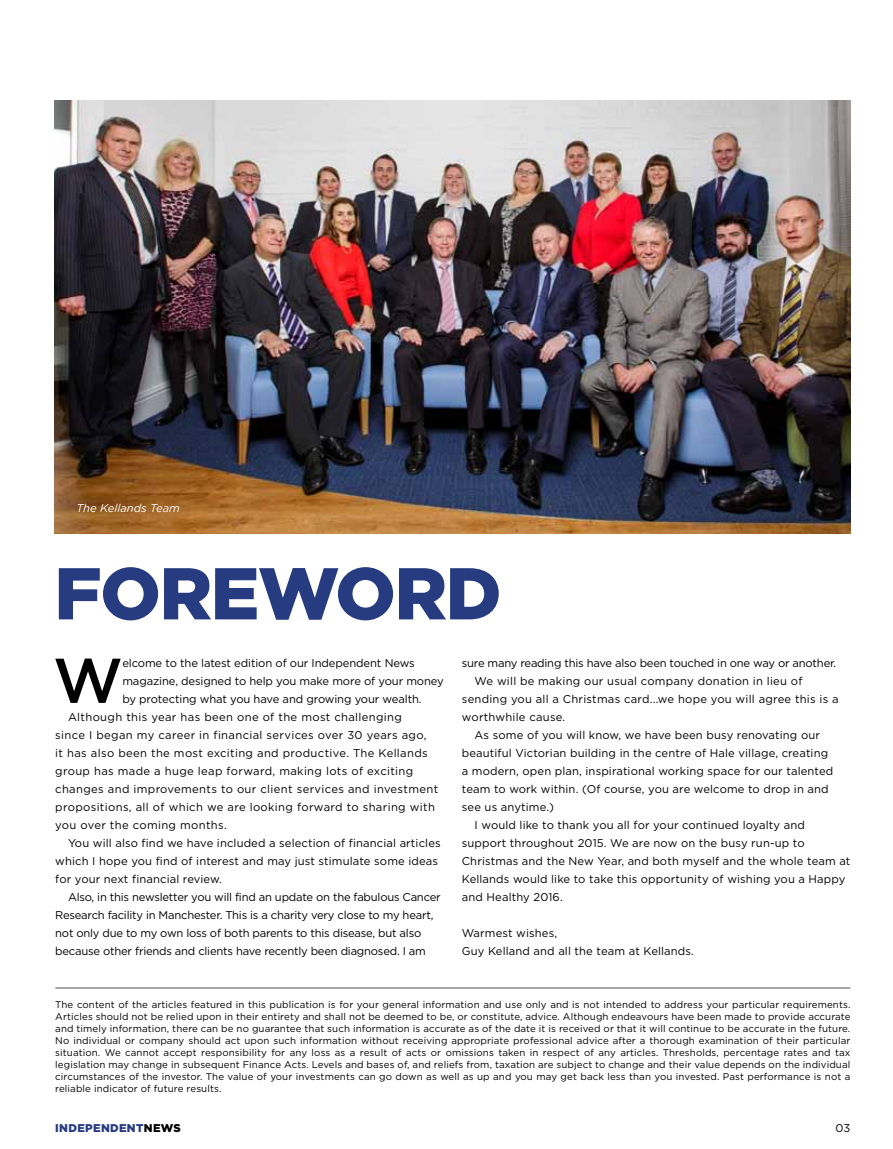
<style>
.page{position:relative;width:893px;height:1149px;background:#fff}
.page>*{position:absolute;margin:0;border:0;box-sizing:border-box;transform-origin:0 0}
.t1{font:900 73.05px "Gotham HTF";color:#263b80}
.t2{font:500 62.7px "Gotham HTF";color:#000}
.t3{font:11.25px/18px "Gotham HTF";letter-spacing:.01em;color:#000}
.t4{font:11.25px "Gotham HTF";letter-spacing:.03em;color:#000}
.t5{font:11.25px "Gotham HTF";letter-spacing:-.02em;color:#000}
.t6{font:11.25px "Gotham HTF";letter-spacing:-.01em;color:#000}
.t7{font:900 11.25px "Gotham HTF";letter-spacing:.03em;color:#263b80}
.t8{font:italic 11.25px "Gotham HTF";color:#fff}
.t9{font:9.75px/12px "Gotham HTF";letter-spacing:.01em;color:#000;text-align:justify}
.s1{color:#000}
</style>
<div class="page">
<img style="left:54px;top:100px;width:796px;height:433px">
<hr style="left:55px;top:986px;width:795px;height:2px;background:#8a8b89">
<p class="t8" style="left:77px;top:501px;width:105px">The Kellands Team</p>
<h1 class="t1" style="left:54px;top:551px;width:449px">FOREWORD</h1>
<h2 class="t2" style="left:53px;top:644px;width:71px">W</h2>
<p class="t6" style="left:122px;top:656px;width:294px">elcome to the latest edition of our Independent News</p>
<p class="t6" style="left:122px;top:674px;width:323px">magazine, designed to help you make more of your money</p>
<p class="t6" style="left:122px;top:692px;width:301px">by protecting what you have and growing your wealth.</p>
<p class="t4" style="left:68px;top:710px;width:335px">Although this year has been one of the most challenging</p>
<p class="t4" style="left:55px;top:728px;width:373px">since I began my career in financial services over 30 years ago,</p>
<p class="t4" style="left:55px;top:746px;width:374px">it has also been the most exciting and productive. The Kellands</p>
<p class="t4" style="left:55px;top:764px;width:360px">group has made a huge leap forward, making lots of exciting</p>
<p class="t4" style="left:55px;top:782px;width:384px">changes and improvements to our client services and investment</p>
<p class="t4" style="left:55px;top:800px;width:381px">propositions, all of which we are looking forward to sharing with</p>
<p class="t4" style="left:55px;top:818px;width:173px">you over the coming months.</p>
<p class="t3" style="left:68px;top:833px;width:374px">You will also find we have included a selection of financial articles</p>
<p class="t3" style="left:55px;top:851px;width:384px">which I hope you find of interest and may just stimulate some ideas</p>
<p class="t3" style="left:55px;top:869px;width:168px">for your next financial review.</p>
<p class="t5" style="left:68px;top:890px;width:374px">Also, in this newsletter you will find an update on the fabulous Cancer</p>
<p class="t5" style="left:55px;top:908px;width:380px">Research facility in Manchester. This is a charity very close to my heart,</p>
<p class="t5" style="left:55px;top:926px;width:368px">not only due to my own loss of both parents to this disease, but also</p>
<p class="t5" style="left:55px;top:944px;width:372px">because other friends and clients have recently been diagnosed. I am</p>
<p class="t5" style="left:462px;top:656px;width:376px">sure many reading this have also been touched in one way or another.</p>
<p class="t3" style="left:475px;top:671px;width:329px">We will be making our usual company donation in lieu of</p>
<p class="t3" style="left:462px;top:689px;width:378px">sending you all a Christmas card...we hope you will agree this is a</p>
<p class="t3" style="left:462px;top:707px;width:105px">worthwhile cause.</p>
<p class="t3" style="left:475px;top:725px;width:347px">As some of you will know, we have been busy renovating our</p>
<p class="t3" style="left:462px;top:743px;width:368px">beautiful Victorian building in the centre of Hale village, creating</p>
<p class="t3" style="left:462px;top:761px;width:373px">a modern, open plan, inspirational working space for our talented</p>
<p class="t3" style="left:462px;top:779px;width:368px">team to work within. (Of course, you are welcome to drop in and</p>
<p class="t3" style="left:462px;top:797px;width:94px">see us anytime.)</p>
<p class="t3" style="left:475px;top:815px;width:332px">I would like to thank you all for your continued loyalty and</p>
<p class="t3" style="left:462px;top:833px;width:344px">support throughout 2015. We are now on the busy run-up to</p>
<p class="t3" style="left:462px;top:851px;width:390px">Christmas and the New Year, and both myself and the whole team at</p>
<p class="t3" style="left:462px;top:869px;width:385px">Kellands would like to take this opportunity of wishing you a Happy</p>
<p class="t3" style="left:462px;top:887px;width:102px">and Healthy 2016.</p>
<p class="t3" style="left:462px;top:923px;width:234px">Warmest wishes,<br>Guy Kelland and all the team at Kellands.</p>
<p class="t9" style="left:55px;top:997px;width:797px">The content of the articles featured in this publication is for your general information and use only and is not intended to address your particular requirements.<br>Articles should not be relied upon in their entirety and shall not be deemed to be, or constitute, advice. Although endeavours have been made to provide accurate and timely information, there can be no guarantee that such information is accurate as of the date it is received or that it will continue to be accurate in the future.<br>No individual or company should act upon such information without receiving appropriate professional advice after a thorough examination of their particular situation. We cannot accept responsibility for any loss as a result of acts or omissions taken in respect of any articles. Thresholds, percentage rates and tax legislation may change in subsequent Finance Acts. Levels and bases of, and reliefs from, taxation are subject to change and their value depends on the individual circumstances of the investor. The value of your investments can go down as well as up and you may get back less than you invested. Past performance is not a reliable indicator of future results.</p>
<p class="t7" style="left:55px;top:1120px;width:127px">INDEPENDENT<span class="s1">NEWS</span></p>
<p class="t3" style="left:836px;top:1118px;width:16px">03</p>
</div>
